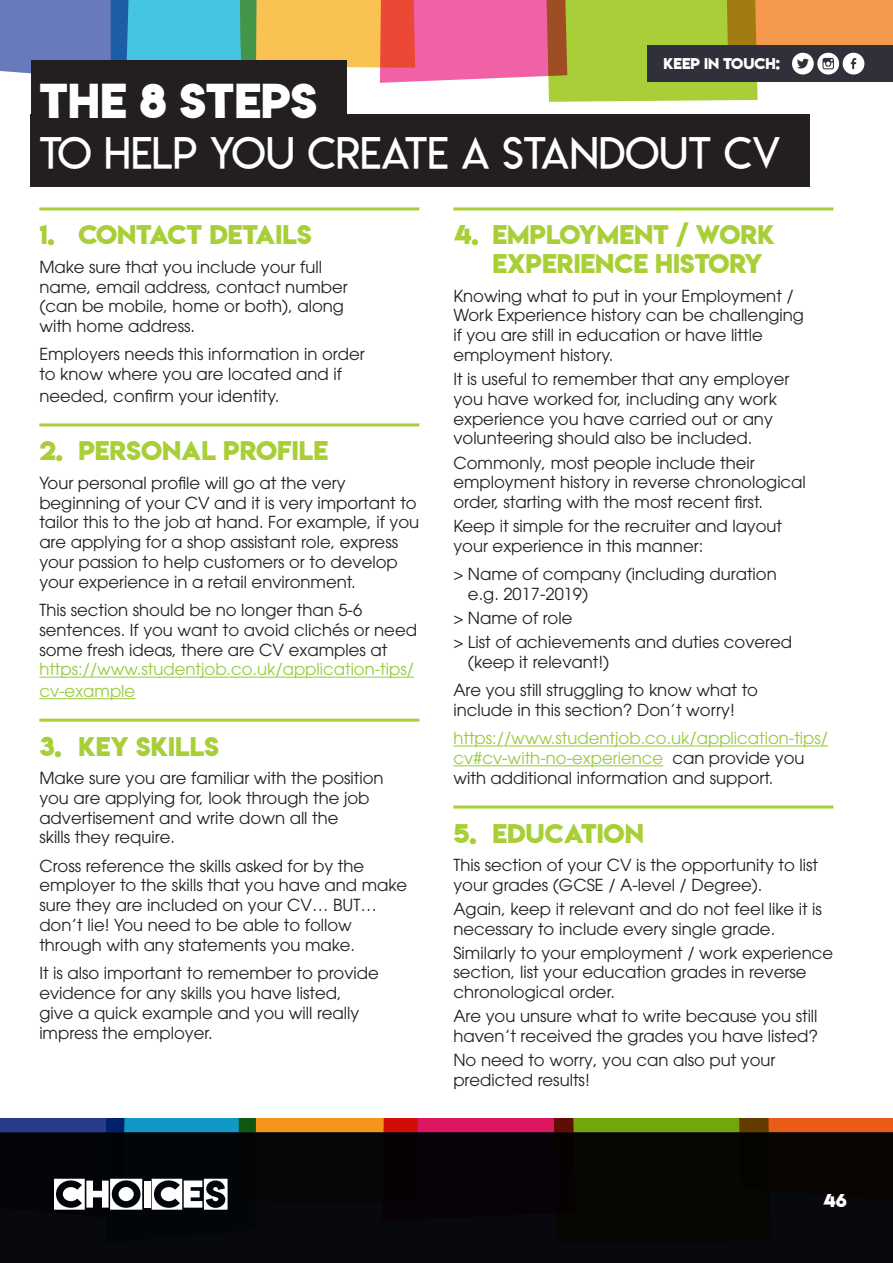
<style>
.page{position:relative;width:893px;height:1263px;background:#fff}
.page>*{position:absolute;margin:0;border:0;box-sizing:border-box;transform-origin:0 0}
.t1{font:43.5px/52.2px "Lemon Milklight";color:#fff}
.t2{font:24px/28.8px "Lemon Milkbold";color:#a9cf38}
.BODY{font:16.5px/19.8px "ITC Avant Garde Pro";color:#231f20}
.BODY-2{font:16.5px/19.8px "ITC Avant Garde Pro";color:#97c93c}
.t3{font:16.5px "Lemon Milkbold";color:#fff}
.t4{font:13.8px "Lemon Milkbold";color:#fff}
.s1{font-family:"Lemon Milkbold"}
.s2{color:#97c93c}
.s3{color:#231f20}
</style>
<div class="page">
<div style="left:31px;top:61px;width:316px;height:72px;background:#231f20"></div>
<div style="left:31px;top:115px;width:779px;height:72px;background:#231f20"></div>
<hr style="left:39px;top:207px;width:380px;height:3px;background:#a9cf38">
<hr style="left:39px;top:423px;width:380px;height:3px;background:#a9cf38">
<hr style="left:39px;top:677px;width:375px;height:1px;background:#97c93c">
<hr style="left:39px;top:698px;width:96px;height:1px;background:#97c93c">
<hr style="left:39px;top:719px;width:380px;height:3px;background:#a9cf38">
<hr style="left:453px;top:207px;width:380px;height:3px;background:#a9cf38">
<hr style="left:453px;top:746px;width:375px;height:1px;background:#97c93c">
<hr style="left:453px;top:765px;width:210px;height:1px;background:#97c93c">
<hr style="left:453px;top:805px;width:380px;height:3px;background:#a9cf38">
<div style="left:0;top:1133px;width:893px;height:130px;background:#08090d"></div>
<svg style="left:0;top:1118px;width:893px;height:125px"></svg>
<svg style="left:0;top:0;width:893px;height:102px"></svg>
<p class="t4" style="left:663px;top:53px;width:118px">KEEP IN TOUCH:</p>
<p class="t1" style="left:39px;top:75px;width:743px"><span class="s1">THE 8 STEPS<br></span>TO HELP YOU CREATE A STANDOUT CV</p>
<p class="t2" style="left:39px;top:221px;width:274px">1. CONTACT DETAILS</p>
<p class="BODY" style="left:39px;top:257px;width:310px">Make sure that you include your full name, email address, contact number (can be mobile, home or both), along with home address.</p>
<p class="BODY" style="left:39px;top:344px;width:327px">Employers needs this information in order to know where you are located and if</p>
<p class="BODY" style="left:39px;top:386px;width:242px">needed, confirm your identity.</p>
<p class="t2" style="left:39px;top:436px;width:290px">2. PERSONAL PROFILE</p>
<p class="BODY" style="left:39px;top:473px;width:381px">Your personal profile will go at the very beginning of your CV and it is very important to tailor this to the job at hand. For example, if you are applying for a shop assistant role, express your passion to help customers or to develop your experience in a retail environment.</p>
<p class="BODY" style="left:39px;top:600px;width:379px">This section should be no longer than 5-6 sentences. If you want to avoid clichés or need some fresh ideas, there are CV examples at <span class="s2">https://www.studentjob.co.uk/application-tips/</span></p>
<p class="BODY-2" style="left:39px;top:681px;width:97px">cv-example</p>
<p class="t2" style="left:39px;top:732px;width:181px">3. KEY SKILLS</p>
<p class="BODY" style="left:39px;top:768px;width:346px">Make sure you are familiar with the position you are applying for, look through the job advertisement and write down all the<br>skills they require.</p>
<p class="BODY" style="left:39px;top:855px;width:369px">Cross reference the skills asked for by the employer to the skills that you have and make sure they are included on your CV… BUT… don’t lie! You need to be able to follow through with any statements you make.</p>
<p class="BODY" style="left:39px;top:963px;width:341px">It is also important to remember to provide evidence for any skills you have listed, give a quick example and you will really impress the employer.</p>
<p class="t2" style="left:492px;top:221px;width:284px;text-indent:-39px">4. EMPLOYMENT / WORK<br>EXPERIENCE HISTORY</p>
<p class="BODY" style="left:453px;top:285px;width:352px">Knowing what to put in your Employment / Work Experience history can be challenging if you are still in education or have little employment history.</p>
<p class="BODY" style="left:453px;top:369px;width:338px">It is useful to remember that any employer you have worked for, including any work experience you have carried out or any volunteering should also be included.</p>
<p class="BODY" style="left:453px;top:452px;width:354px">Commonly, most people include their employment history in reverse chronological order, starting with the most recent first.</p>
<p class="BODY" style="left:453px;top:516px;width:330px">Keep it simple for the recruiter and layout your experience in this manner:</p>
<p class="BODY" style="left:468px;top:564px;width:310px;text-indent:-15px">&gt; Name of company (including duration e.g. 2017-2019)</p>
<p class="BODY" style="left:453px;top:608px;width:121px">&gt; Name of role</p>
<p class="BODY" style="left:468px;top:632px;width:326px;text-indent:-15px">&gt; List of achievements and duties covered (keep it relevant!)</p>
<p class="BODY" style="left:453px;top:680px;width:306px">Are you still struggling to know what to include in this section? Don’t worry!</p>
<p class="BODY-2" style="left:453px;top:728px;width:376px">https://www.studentjob.co.uk/application-tips/ cv#cv-with-no-experience <span class="s3">can provide you with additional information and support.</span></p>
<p class="t2" style="left:453px;top:819px;width:192px">5. EDUCATION</p>
<p class="BODY" style="left:453px;top:855px;width:366px">This section of your CV is the opportunity to list your grades (GCSE / A-level / Degree).</p>
<p class="BODY" style="left:453px;top:898px;width:370px">Again, keep it relevant and do not feel like it is necessary to include every single grade.</p>
<p class="BODY" style="left:453px;top:942px;width:381px">Similarly to your employment / work experience section, list your education grades in reverse chronological order.</p>
<p class="BODY" style="left:453px;top:1006px;width:366px">Are you unsure what to write because you still haven’t received the grades you have listed?</p>
<p class="BODY" style="left:453px;top:1050px;width:324px">No need to worry, you can also put your predicted results!</p>
<p class="t3" style="left:823px;top:1188px;width:25px">46</p>
</div>
